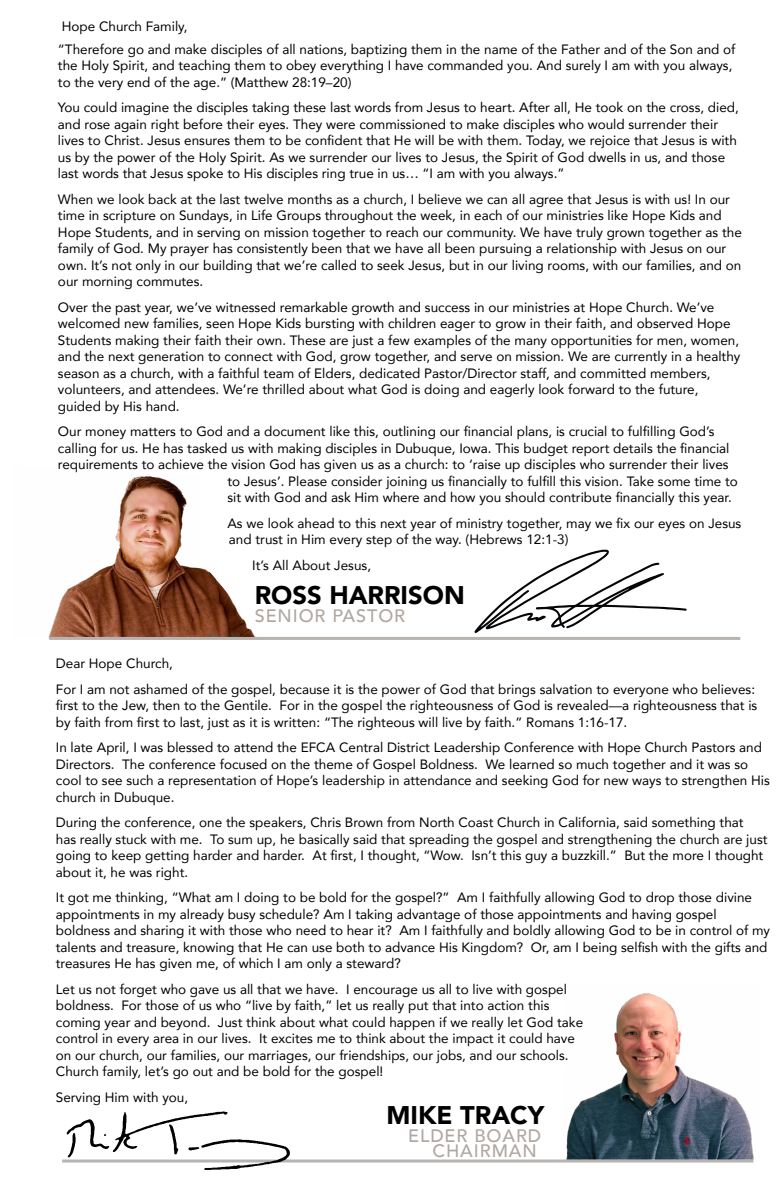
<style>
.page{position:relative;width:783px;height:1188px;background:#fff}
.page>*{position:absolute;margin:0;border:0;box-sizing:border-box;transform-origin:0 0}
.t1{font:900 25.5px "Avenir";color:#000}
.t2{font:500 18px/15px "Avenir";letter-spacing:.05em;color:#b0a7a2;text-align:right}
.t3{font:13.5px/16.5px "Avenir";color:#000}
</style>
<div class="page">
<hr style="left:62px;top:1160px;width:691px;height:3px;background:#b6b3b0">
<img style="left:560px;top:993px;width:194px;height:167px">
<img style="left:48px;top:476px;width:208px;height:162px">
<hr style="left:49px;top:637px;width:691px;height:3px;background:#b6b3b0">
<svg style="left:474px;top:550px;width:213px;height:83px"></svg>
<svg style="left:67px;top:1112px;width:223px;height:58px"></svg>
<p class="t3" style="left:58px;top:15px;width:679px;line-height:22.5px">Hope Church Family,<br>“Therefore go and make disciples of all nations, baptizing them in the name of the Father and of the Son and of</p>
<p class="t3" style="left:58px;top:57px;width:676px">the Holy Spirit, and teaching them to obey everything I have commanded you. And surely I am with you always, to the very end of the age.” (Matthew 28:19–20)</p>
<p class="t3" style="left:58px;top:99px;width:682px">You could imagine the disciples taking these last words from Jesus to heart. After all, He took on the cross, died, and rose again right before their eyes. They were commissioned to make disciples who would surrender their lives to Christ. Jesus ensures them to be confident that He will be with them. Today, we rejoice that Jesus is with us by the power of the Holy Spirit. As we surrender our lives to Jesus, the Spirit of God dwells in us, and those last words that Jesus spoke to His disciples ring true in us… “I am with you always.”</p>
<p class="t3" style="left:58px;top:191px;width:685px">When we look back at the last twelve months as a church, I believe we can all agree that Jesus is with us! In our time in scripture on Sundays, in Life Groups throughout the week, in each of our ministries like Hope Kids and Hope Students, and in serving on mission together to reach our community. We have truly grown together as the family of God. My prayer has consistently been that we have all been pursuing a relationship with Jesus on our own. It’s not only in our building that we’re called to seek Jesus, but in our living rooms, with our families, and on our morning commutes.</p>
<p class="t3" style="left:58px;top:299px;width:684px">Over the past year, we’ve witnessed remarkable growth and success in our ministries at Hope Church. We’ve welcomed new families, seen Hope Kids bursting with children eager to grow in their faith, and observed Hope Students making their faith their own. These are just a few examples of the many opportunities for men, women, and the next generation to connect with God, grow together, and serve on mission. We are currently in a healthy season as a church, with a faithful team of Elders, dedicated Pastor/Director staff, and committed members, volunteers, and attendees. We’re thrilled about what God is doing and eagerly look forward to the future, guided by His hand.</p>
<p class="t3" style="left:58px;top:423px;width:658px">Our money matters to God and a document like this, outlining our financial plans, is crucial to fulfilling God’s</p>
<p class="t3" style="left:58px;top:440px;width:673px">calling for us. He has tasked us with making disciples in Dubuque, Iowa. This budget report details the financial</p>
<p class="t3" style="left:58px;top:456px;width:672px">requirements to achieve the vision God has given us as a church: to ‘raise up disciples who surrender their lives</p>
<p class="t3" style="left:227px;top:473px;width:512px">to Jesus’. Please consider joining us financially to fulfill this vision. Take some time to</p>
<p class="t3" style="left:227px;top:489px;width:506px">sit with God and ask Him where and how you should contribute financially this year.</p>
<p class="t3" style="left:227px;top:515px;width:515px">As we look ahead to this next year of ministry together, may we fix our eyes on Jesus and trust in Him every step of the way. (Hebrews 12:1-3)</p>
<p class="t3" style="left:252px;top:557px;width:120px">It’s All About Jesus,</p>
<h1 class="t1" style="left:255px;top:574px;width:212px">ROSS HARRISON</h1>
<h2 class="t2" style="left:255px;top:607px;width:152px">SENIOR PASTOR</h2>
<p class="t3" style="left:56px;top:650px;width:701px;line-height:25.5px">Dear Hope Church,<br>For I am not ashamed of the gospel, because it is the power of God that brings salvation to everyone who believes:</p>
<p class="t3" style="left:56px;top:697px;width:703px">first to the Jew, then to the Gentile. For in the gospel the righteousness of God is revealed—a righteousness that is by faith from first to last, just as it is written: “The righteous will live by faith.” Romans 1:16-17.</p>
<p class="t3" style="left:56px;top:739px;width:715px">In late April, I was blessed to attend the EFCA Central District Leadership Conference with Hope Church Pastors and Directors. The conference focused on the theme of Gospel Boldness. We learned so much together and it was so cool to see such a representation of Hope’s leadership in attendance and seeking God for new ways to strengthen His church in Dubuque.</p>
<p class="t3" style="left:56px;top:814px;width:713px">During the conference, one the speakers, Chris Brown from North Coast Church in California, said something that<br>has really stuck with me. To sum up, he basically said that spreading the gospel and strengthening the church are just going to keep getting harder and harder. At first, I thought, “Wow. Isn’t this guy a buzzkill.” But the more I thought about it, he was right.</p>
<p class="t3" style="left:56px;top:889px;width:716px">It got me thinking, “What am I doing to be bold for the gospel?” Am I faithfully allowing God to drop those divine appointments in my already busy schedule? Am I taking advantage of those appointments and having gospel boldness and sharing it with those who need to hear it? Am I faithfully and boldly allowing God to be in control of my talents and treasure, knowing that He can use both to advance His Kingdom? Or, am I being selfish with the gifts and treasures He has given me, of which I am only a steward?</p>
<p class="t3" style="left:56px;top:980px;width:529px">Let us not forget who gave us all that we have. I encourage us all to live with gospel boldness. For those of us who “live by faith,” let us really put that into action this coming year and beyond. Just think about what could happen if we really let God take control in every area in our lives. It excites me to think about the impact it could have on our church, our families, our marriages, our friendships, our jobs, and our schools.<br>Church family, let’s go out and be bold for the gospel!</p>
<p class="t3" style="left:56px;top:1088px;width:134px">Serving Him with you,</p>
<h1 class="t1" style="left:387px;top:1093px;width:159px">MIKE TRACY</h1>
<h2 class="t2" style="left:408px;top:1127px;width:135px">ELDER BOARD<br>CHAIRMAN</h2>
</div>
